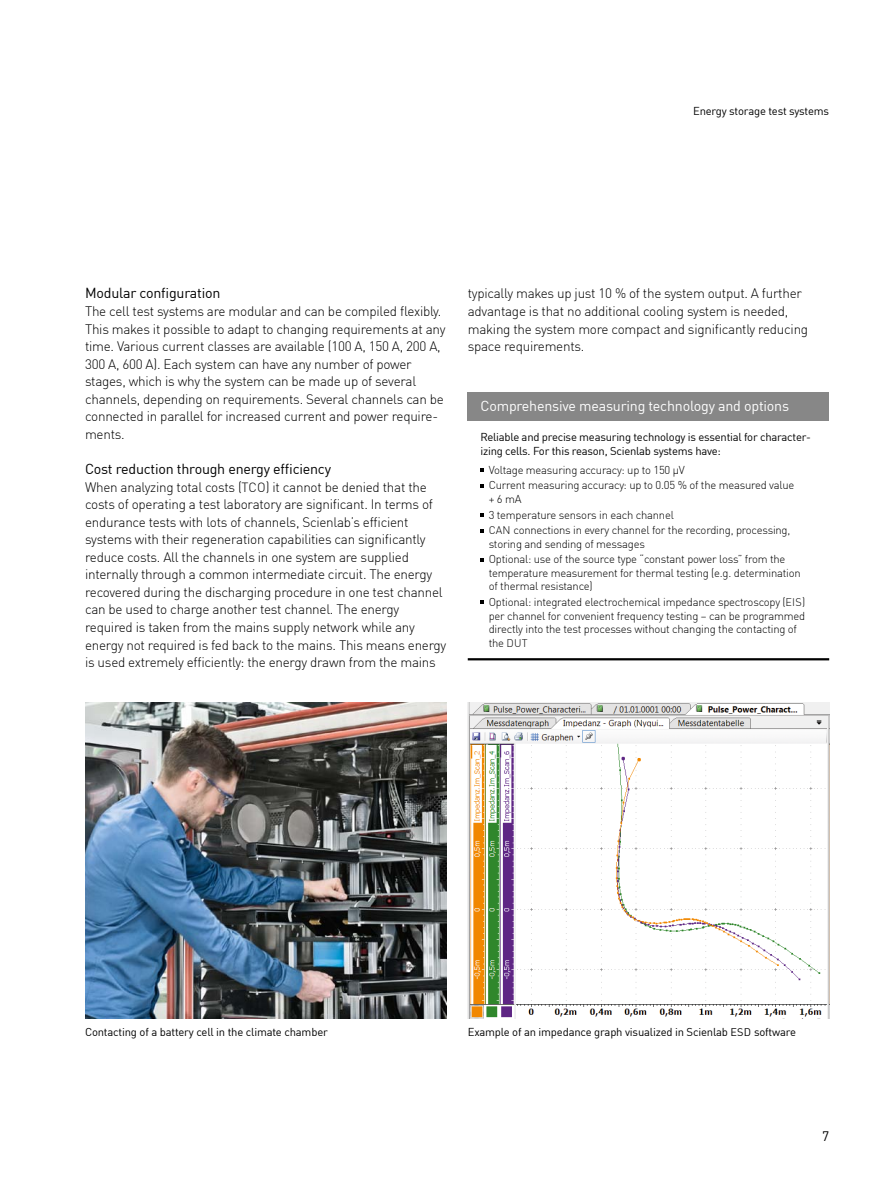
<style>
.page{position:relative;width:893px;height:1191px;background:#fff}
.page>*{position:absolute;margin:0;border:0;box-sizing:border-box;transform-origin:0 0}
.t1{font:14.25px "Scien Lab DIN Offc Pro";letter-spacing:-.015em;color:#000}
.t2{font:14.25px "Scien Lab DIN Offc Pro";letter-spacing:-.015em;color:#fff}
.t3{font:300 13.5px/17.5px "Scien Lab DIN Offc Pro";letter-spacing:-.02em;color:#000}
.t4{font:13.5px "Scien Lab DIN Offc Pro";color:#000}
.t5{font:300 11.25px/15.6px "Scien Lab DIN Offc Pro";letter-spacing:-.02em;color:#000}
.t6{font:11.25px/13.5px "Scien Lab DIN Offc Pro";letter-spacing:-.02em;color:#000}
.s1{font-size:13.2px}
.s2{font-size:10.8px}
</style>
<div class="page">
<div style="left:468px;top:392px;width:361px;height:29px;background:#878787"></div>
<hr style="left:468px;top:658px;width:361px;height:2px;background:#000">
<svg style="left:480px;top:468px;width:4px;height:3px"></svg>
<svg style="left:480px;top:484px;width:4px;height:3px"></svg>
<svg style="left:480px;top:513px;width:4px;height:3px"></svg>
<svg style="left:480px;top:529px;width:4px;height:3px"></svg>
<svg style="left:480px;top:558px;width:4px;height:3px"></svg>
<svg style="left:480px;top:601px;width:4px;height:3px"></svg>
<img style="left:85px;top:702px;width:361px;height:316px">
<img style="left:468px;top:702px;width:361px;height:316px">
<p class="t6" style="left:693px;top:103px;width:138px">Energy storage test systems</p>
<p class="t1" style="left:85px;top:282px;width:137px">Modular configuration</p>
<p class="t3" style="left:85px;top:301px;width:362px">The cell test systems are modular and can be compiled flexibly.<br>This makes it possible to adapt to changing requirements at any time. Various current classes are available (100 A, 150 A, 200 A, 300 A, 600 A). Each system can have any number of power stages, which is why the system can be made up of several channels, depending on requirements. Several channels can be connected in parallel for increased current and power require&shy;ments.</p>
<p class="t1" style="left:85px;top:457px;width:248px">Cost reduction through energy efficiency</p>
<p class="t3" style="left:85px;top:477px;width:363px">When analyzing total costs (<span class="s1">TCO</span>) it cannot be denied that the costs of operating a test laboratory are significant. In terms of endurance tests with lots of channels, Scienlab’s efficient systems with their regeneration capabilities can significantly reduce costs. All the channels in one system are supplied internally through a common intermediate circuit. The energy recovered during the discharging procedure in one test channel can be used to charge another test channel. The energy required is taken from the mains supply network while any energy not required is fed back to the mains. This means energy is used extremely efficiently: the energy drawn from the mains</p>
<p class="t3" style="left:468px;top:284px;width:342px">typically makes up just 10 % of the system output. A further advantage is that no additional cooling system is needed, making the system more compact and significantly reducing space requirements.</p>
<p class="t2" style="left:480px;top:395px;width:310px">Comprehensive measuring technology and options</p>
<p class="t6" style="left:480px;top:429px;width:332px">Reliable and precise measuring technology is essential for character&shy;izing cells. For this reason, Scienlab systems have:</p>
<p class="t5" style="left:489px;top:461px;width:307px">Voltage measuring accuracy: up to 150 μV<br>Current measuring accuracy: up to 0.05 % of the measured value</p>
<p class="t5" style="left:489px;top:490px;width:303px">+ 6 mA<br>3 temperature sensors in each channel<br><span class="s2">CAN</span> connections in every channel for the recording, processing,</p>
<p class="t5" style="left:489px;top:535px;width:298px">storing and sending of messages<br>Optional: use of the source type “constant power loss” from the</p>
<p class="t5" style="left:489px;top:565px;width:313px;line-height:13.5px">temperature measurement for thermal testing (e.g. determination of thermal resistance)</p>
<p class="t5" style="left:489px;top:594px;width:318px;line-height:13.5px">Optional: integrated electrochemical impedance spectroscopy (<span class="s2">EIS</span>) per channel for convenient frequency testing – can be programmed directly into the test processes without changing the contacting of the <span class="s2">DUT</span></p>
<p class="t6" style="left:85px;top:1024px;width:244px">Contacting of a battery cell in the climate chamber</p>
<p class="t6" style="left:468px;top:1024px;width:330px">Example of an impedance graph visualized in Scienlab <span class="s2">ESD</span> software</p>
<p class="t4" style="left:822px;top:1125px;width:9px">7</p>
</div>
